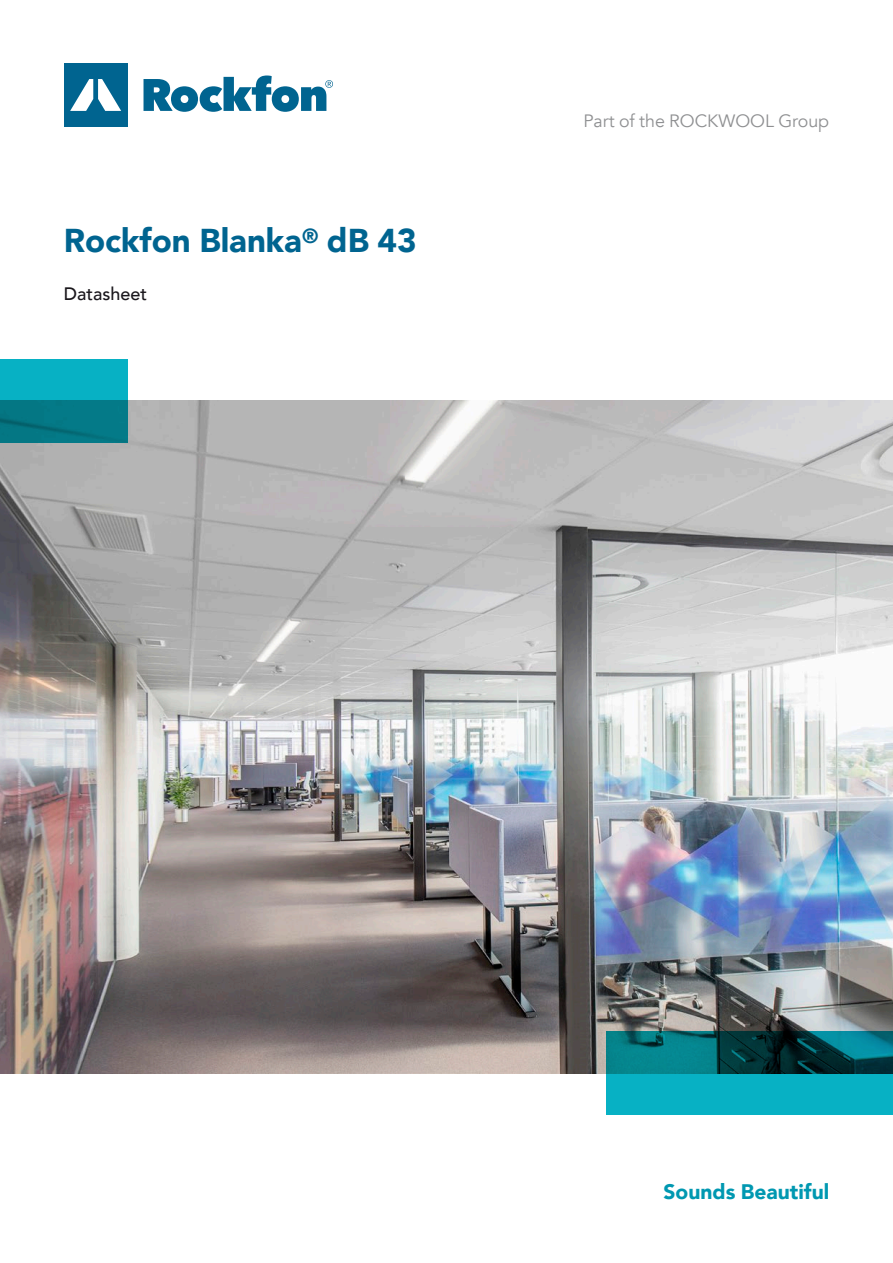
<style>
.page{position:relative;width:893px;height:1263px;background:#fff}
.page>*{position:absolute;margin:0;border:0;box-sizing:border-box;transform-origin:0 0}
.t1{font:900 33px "Avenir";color:#006490}
.t2{font:900 21px "Avenir";color:#0098b1}
.t3{font:500 18px "Avenir";color:#1a171c}
.t4{font:17.85px "Avenir";color:#8f9092}
</style>
<div class="page">
<img style="left:0;top:401px;width:893px;height:672px">
<svg style="left:144px;top:75px;width:189px;height:37px"></svg>
<div style="left:64px;top:63px;width:64px;height:64px;background:#006490"></div>
<svg style="left:70px;top:79px;width:51px;height:32px"></svg>
<svg style="left:0;top:359px;width:128px;height:83px;background:#0593a3"></svg>
<svg style="left:606px;top:1031px;width:287px;height:84px;background:#048390"></svg>
<h1 class="t1" style="left:64px;top:212px;width:354px">Rockfon Blanka<sup>®</sup> dB 43</h1>
<p class="t3" style="left:64px;top:278px;width:85px">Datasheet</p>
<p class="t4" style="left:583px;top:110px;width:247px">Part of the ROCKWOOL Group</p>
<p class="t2" style="left:664px;top:1174px;width:167px">Sounds Beautiful</p>
</div>
